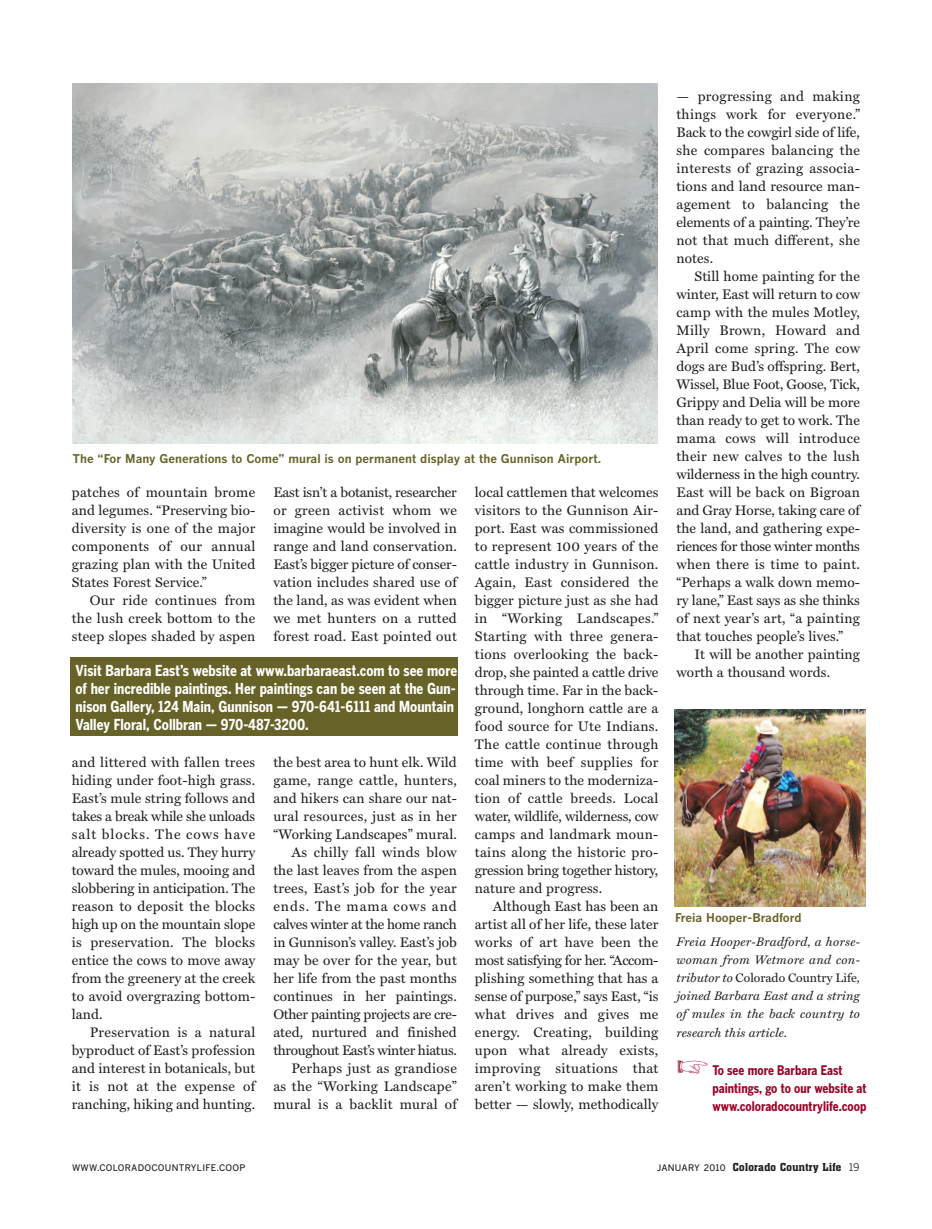
<style>
.page{position:relative;width:932px;height:1229px;background:#fff}
.page>*{position:absolute;margin:0;border:0;box-sizing:border-box;transform-origin:0 0}
.t1{font:700 condensed 15px/18px "Benton Gothic";color:#fff}
.t2{font:13.8px/18px "Miller Text";letter-spacing:.01em;color:#231f20;text-align:justify}
.t3{font:700 condensed 13.2px/18px "Benton Gothic";color:#9d0228}
.t4{font:italic 12.3px/18px "Miller Text";letter-spacing:.01em;color:#231f20;text-align:justify}
.t5{font:700 12px "Benton Gothic";color:#676227}
.t6{font:500 12px "Aachen EF";letter-spacing:.025em;color:#231f20}
.t7{font:500 9px "Benton Gothic";letter-spacing:.035em;color:#231f20}
.s1{font-style:normal}
.s2{font-family:"Benton Gothic";font-size:9px}
.s3{font-family:"Benton Gothic";font-weight:400;font-size:10.5px}
</style>
<div class="page">
<img style="left:73px;top:83px;width:584px;height:360px">
<div style="left:71px;top:657px;width:387px;height:79px;background:#676227"></div>
<img style="left:674px;top:709px;width:191px;height:198px">
<p class="t5" style="left:73px;top:452px;width:530px">The “For Many Generations to Come” mural is on permanent display at the Gunnison Airport.</p>
<p class="t2" style="left:72px;top:483px;width:185px">patches of mountain brome and legumes. “Preserving bio&shy;diversity is one of the major components of our annual grazing plan with the United States Forest Service.”</p>
<p class="t2" style="left:72px;top:591px;width:185px;text-indent:18px">Our ride continues from the lush creek bottom to the steep slopes shaded by aspen</p>
<p class="t2" style="left:273px;top:483px;width:185px">East isn’t a botanist, researcher or green activist whom we imagine would be involved in range and land conservation.<br>East’s bigger picture of conser&shy;vation includes shared use of the land, as was evident when we met hunters on a rutted forest road. East pointed out</p>
<p class="t1" style="left:76px;top:662px;width:383px">Visit Barbara East’s website at www.barbaraeast.com to see more of her incredible paintings. Her paintings can be seen at the Gun&shy;nison Gallery, 124 Main, Gunnison — 970-641-6111 and Mountain Valley Floral, Collbran — 970-487-3200.</p>
<p class="t2" style="left:72px;top:753px;width:185px">and littered with fallen trees hiding under foot-high grass.<br>East’s mule string follows and takes a break while she unloads salt blocks. The cows have already spotted us. They hurry toward the mules, mooing and slobbering in anticipation. The reason to deposit the blocks high up on the mountain slope is preservation. The blocks entice the cows to move away from the greenery at the creek to avoid overgrazing bottom&shy;land.</p>
<p class="t2" style="left:72px;top:1023px;width:185px;text-indent:18px">Preservation is a natural byproduct of East’s profession and interest in botanicals, but it is not at the expense of ranching, hiking and hunting.</p>
<p class="t2" style="left:273px;top:753px;width:185px;text-align:right">the best area to hunt elk. Wild game, range cattle, hunters, and hikers can share our nat&shy;ural resources, just as in her “Working Landscapes” mural.<br>As chilly fall winds blow the last leaves from the aspen trees, East’s job for the year ends. The mama cows and calves winter at the home ranch in Gunnison’s valley. East’s job may be over for the year, but her life from the past months continues in her paintings.<br>Other painting projects are cre&shy;ated, nurtured and finished throughout East’s winter hiatus.<br>Perhaps just as grandiose<br>as the “Working Landscape” mural is a backlit mural of</p>
<p class="t2" style="left:475px;top:483px;width:185px">local cattlemen that welcomes visitors to the Gunnison Air&shy;port. East was commissioned to represent 100 years of the cattle industry in Gunnison.<br>Again, East considered the bigger picture just as she had in “Working Landscapes.” Starting with three genera&shy;tions overlooking the back&shy;drop, she painted a cattle drive through time. Far in the back&shy;ground, longhorn cattle are a food source for Ute Indians.<br>The cattle continue through time with beef supplies for coal miners to the moderniza&shy;tion of cattle breeds. Local water, wildlife, wilderness, cow camps and landmark moun&shy;tains along the historic pro&shy;gression bring together history, nature and progress.</p>
<p class="t2" style="left:475px;top:897px;width:185px;text-indent:18px">Although East has been an artist all of her life, these later works of art have been the most satisfying for her. “Accom&shy;plishing something that has a sense of purpose,” says East, “is what drives and gives me energy. Creating, building upon what already exists, improving situations that aren’t working to make them better — slowly, methodically</p>
<p class="t2" style="left:676px;top:87px;width:185px">— progressing and making things work for everyone.” Back to the cowgirl side of life, she compares balancing the interests of grazing associa&shy;tions and land resource man&shy;agement to balancing the elements of a painting. They’re not that much different, she notes.</p>
<p class="t2" style="left:676px;top:267px;width:185px;text-indent:18px">Still home painting for the winter, East will return to cow camp with the mules Motley, Milly Brown, Howard and April come spring. The cow dogs are Bud’s offspring. Bert, Wissel, Blue Foot, Goose, Tick, Grippy and Delia will be more than ready to get to work. The mama cows will introduce their new calves to the lush wilderness in the high country.<br>East will be back on Bigroan and Gray Horse, taking care of the land, and gathering expe&shy;riences for those winter months when there is time to paint. “Perhaps a walk down memo&shy;ry lane,” East says as she thinks of next year’s art, “a painting that touches people’s lives.”</p>
<p class="t2" style="left:676px;top:645px;width:185px;text-indent:18px">It will be another painting worth a thousand words.</p>
<p class="t5" style="left:675px;top:911px;width:128px">Freia Hooper-Bradford</p>
<p class="t4" style="left:676px;top:932px;width:185px">Freia Hooper-Bradford, a horse&shy;woman from Wetmore and con&shy;tributor to <span class="s1">Colorado Country Life</span>, joined Barbara East and a string of mules in the back country to</p>
<p class="t4" style="left:676px;top:1023px;width:112px">research this article.</p>
<p class="t3" style="left:712px;top:1061px;width:155px">To see more Barbara East paintings, go to our website at www.coloradocountrylife.coop</p>
<p class="t7" style="left:72px;top:1162px;width:175px">WWW.COLORADOCOUNTRYLIFE.COOP</p>
<p class="t6" style="left:656px;top:1162px;width:204px"><span class="s2">JANUARY 2010</span> Colorado Country Life <span class="s3">19</span></p>
</div>
